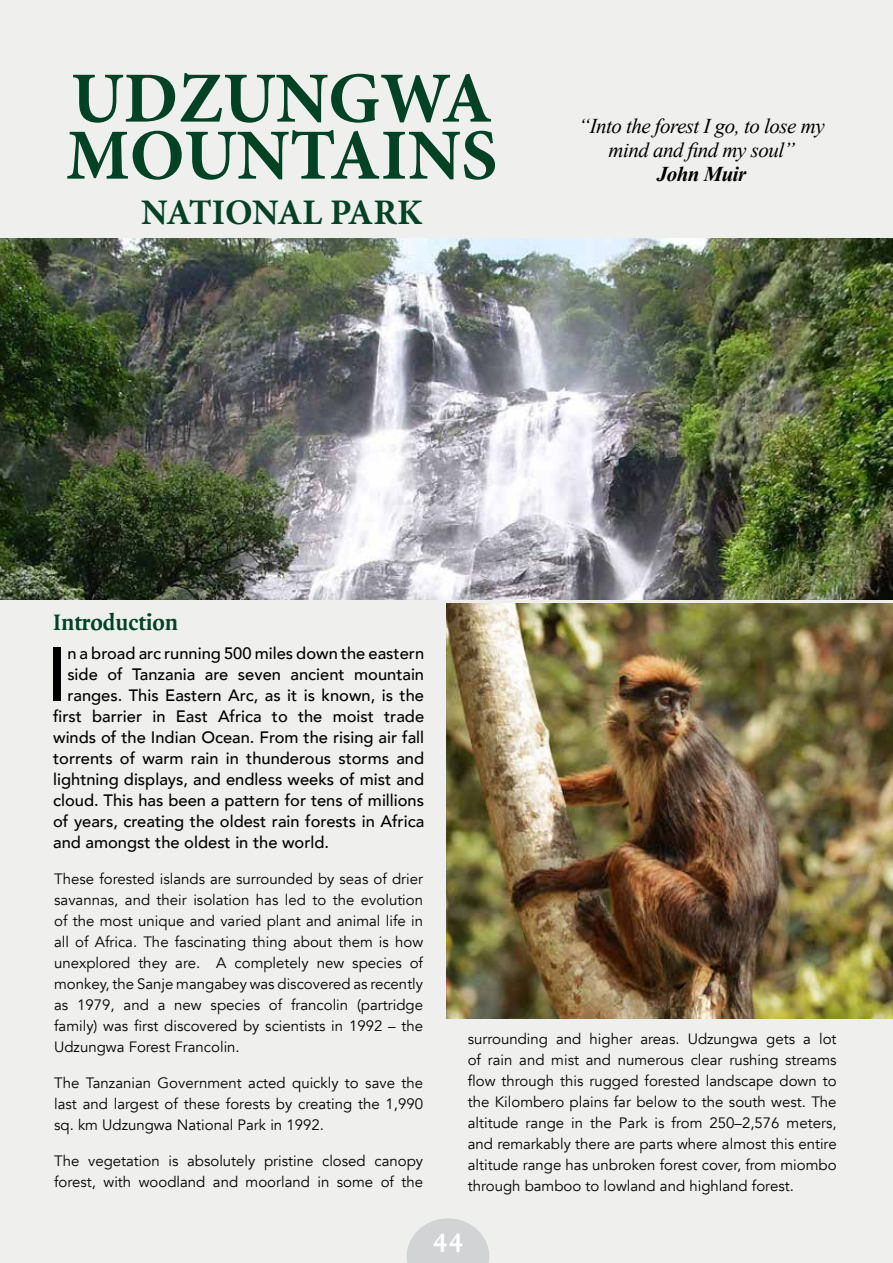
<style>
.page{position:relative;width:893px;height:1263px;background:#eff0ee}
.page>*{position:absolute;margin:0;border:0;box-sizing:border-box;transform-origin:0 0}
.t1{font:500 75.75px "Avenir";color:#000}
.t2{font:700 72px/57px "Minion Pro";color:#004224}
.t3{font:700 36px "Minion Pro";letter-spacing:-.01em;color:#004224}
.t4{font:700 27px "Quadraat";color:#fff}
.t5{font:700 24px "Quadraat";color:#004224}
.t6{font:italic 21px/24px "Times New Roman";letter-spacing:-.025em;color:#000;text-align:center}
.t7{font:italic 700 21px "Times New Roman";letter-spacing:-.025em;color:#000}
.t8{font:500 16.5px "Avenir";color:#000}
.t9{font:15px/21px "Avenir";color:#000;text-align:justify}
</style>
<div class="page">
<img style="left:0;top:238px;width:893px;height:362px">
<img style="left:447px;top:604px;width:446px;height:414px">
<svg style="left:407px;top:1218px;width:82px;height:45px"></svg>
<h2 class="t2" style="left:66px;top:69px;width:433px">UDZUNGWA<br>MOUNTAINS</h2>
<h3 class="t3" style="left:141px;top:187px;width:283px">NATIONAL PARK</h3>
<h3 class="t6" style="left:579px;top:114px;width:248px">“Into the forest I go, to lose my mind and find my soul”</h3>
<h3 class="t7" style="left:657px;top:160px;width:91px">John Muir</h3>
<h3 class="t5" style="left:53px;top:609px;width:126px">Introduction</h3>
<h1 class="t1" style="left:46px;top:609px;width:23px">I</h1>
<p class="t8" style="left:67px;top:639px;width:358px">n a broad arc running 500 miles down the eastern</p>
<p class="t8" style="left:67px;top:660px;width:358px">side of Tanzania are seven ancient mountain</p>
<p class="t8" style="left:67px;top:681px;width:358px">ranges. This Eastern Arc, as it is known, is the</p>
<p class="t8" style="left:53px;top:702px;width:372px">first barrier in East Africa to the moist trade</p>
<p class="t8" style="left:53px;top:723px;width:373px">winds of the Indian Ocean. From the rising air fall</p>
<p class="t8" style="left:53px;top:744px;width:372px">torrents of warm rain in thunderous storms and</p>
<p class="t8" style="left:53px;top:765px;width:372px">lightning displays, and endless weeks of mist and</p>
<p class="t8" style="left:53px;top:786px;width:372px">cloud. This has been a pattern for tens of millions</p>
<p class="t8" style="left:53px;top:807px;width:373px">of years, creating the oldest rain forests in Africa</p>
<p class="t8" style="left:53px;top:828px;width:277px">and amongst the oldest in the world.</p>
<p class="t9" style="left:54px;top:869px;width:370px">These forested islands are surrounded by seas of drier savannas, and their isolation has led to the evolution of the most unique and varied plant and animal life in all of Africa. The fascinating thing about them is how unexplored they are. A completely new species of monkey, the Sanje mangabey was discovered as recently as 1979, and a new species of francolin (partridge family) was first discovered by scientists in 1992 – the Udzungwa Forest Francolin.</p>
<p class="t9" style="left:54px;top:1073px;width:370px">The Tanzanian Government acted quickly to save the last and largest of these forests by creating the 1,990 sq. km Udzungwa National Park in 1992.</p>
<p class="t9" style="left:54px;top:1151px;width:370px">The vegetation is absolutely pristine closed canopy forest, with woodland and moorland in some of the</p>
<p class="t9" style="left:468px;top:1029px;width:370px">surrounding and higher areas. Udzungwa gets a lot of rain and mist and numerous clear rushing streams flow through this rugged forested landscape down to the Kilombero plains far below to the south west. The altitude range in the Park is from 250–2,576 meters, and remarkably there are parts where almost this entire altitude range has unbroken forest cover, from miombo through bamboo to lowland and highland forest.</p>
<h3 class="t4" style="left:433px;top:1224px;width:31px">44</h3>
</div>
